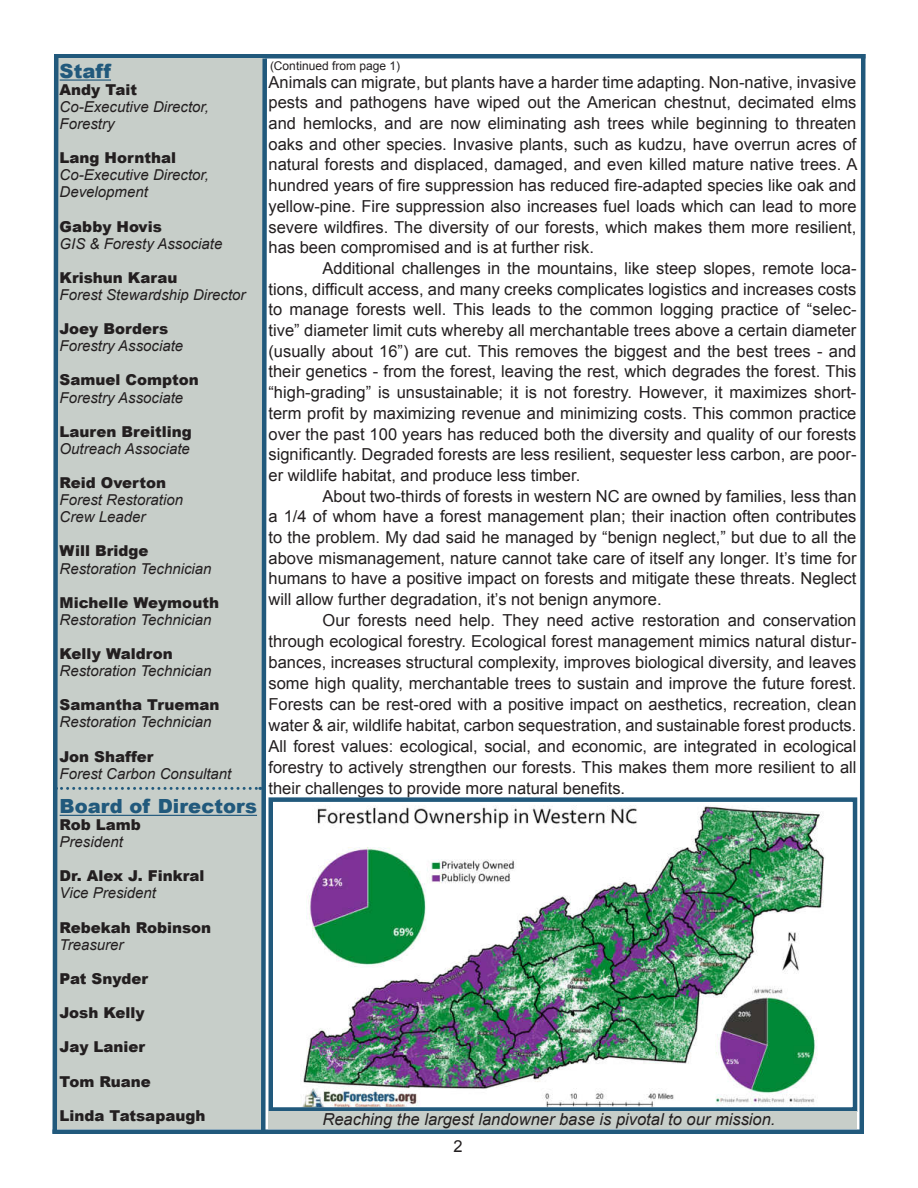
<style>
.page{position:relative;width:918px;height:1188px;background:#fff}
.page>*{position:absolute;margin:0;border:0;box-sizing:border-box;transform-origin:0 0}
.t1{font:900 19.5px "Arial";color:#21597c}
.t2{font:16.5px/20.7px "Arial";color:#231f20;text-align:justify}
.t3{font:italic 16.5px "Arial";color:#231f20}
.t4{font:italic 15px/17.1px "Arial";color:#231f20}
.t5{font:900 15px "Arial";color:#231f20}
.t6{font:12px "Arial";color:#231f20}
</style>
<div class="page">
<svg style="left:857px;top:58px;width:9px;height:1072px"></svg>
<hr style="left:57px;top:54px;width:809px;height:4px;background:#21597c">
<hr style="left:52px;top:1130px;width:812px;height:4px;background:#21597c">
<svg style="left:52px;top:54px;width:217px;height:1080px;background:#bfc8c5"></svg>
<img style="left:302px;top:805px;width:522px;height:302px">
<div style="left:269px;top:797px;width:588px;height:315px;border:4px solid #21597c"></div>
<div style="left:268px;top:1112px;width:589px;height:17px;background:#c7cec9"></div>
<p class="t1" style="left:60px;top:63px;width:53px">Staff</p>
<p class="t5" style="left:60px;top:84px;width:79px">Andy Tait</p>
<p class="t4" style="left:60px;top:98px;width:151px">Co-Executive Director,<br>Forestry</p>
<p class="t5" style="left:60px;top:152px;width:118px">Lang Hornthal</p>
<p class="t4" style="left:60px;top:167px;width:151px">Co-Executive Director,<br>Development</p>
<p class="t5" style="left:60px;top:221px;width:104px">Gabby Hovis</p>
<p class="t4" style="left:60px;top:235px;width:164px">GIS &amp; Foresty Associate</p>
<p class="t5" style="left:60px;top:272px;width:119px">Krishun Karau</p>
<p class="t4" style="left:60px;top:286px;width:187px">Forest Stewardship Director</p>
<p class="t5" style="left:60px;top:323px;width:110px">Joey Borders</p>
<p class="t4" style="left:60px;top:338px;width:125px">Forestry Associate</p>
<p class="t5" style="left:60px;top:374px;width:141px">Samuel Compton</p>
<p class="t4" style="left:60px;top:389px;width:125px">Forestry Associate</p>
<p class="t5" style="left:60px;top:426px;width:134px">Lauren Breitling</p>
<p class="t4" style="left:60px;top:440px;width:132px">Outreach Associate</p>
<p class="t5" style="left:60px;top:477px;width:108px">Reid Overton</p>
<p class="t4" style="left:60px;top:493px;width:125px">Forest Restoration<br>Crew Leader</p>
<p class="t5" style="left:60px;top:545px;width:90px">Will Bridge</p>
<p class="t4" style="left:60px;top:560px;width:154px">Restoration Technician</p>
<p class="t5" style="left:60px;top:597px;width:161px">Michelle Weymouth</p>
<p class="t4" style="left:60px;top:611px;width:154px">Restoration Technician</p>
<p class="t5" style="left:60px;top:648px;width:115px">Kelly Waldron</p>
<p class="t4" style="left:60px;top:663px;width:154px">Restoration Technician</p>
<p class="t5" style="left:60px;top:699px;width:161px">Samantha Trueman</p>
<p class="t4" style="left:60px;top:714px;width:154px">Restoration Technician</p>
<p class="t5" style="left:60px;top:751px;width:95px">Jon Shaffer</p>
<p class="t4" style="left:60px;top:766px;width:173px">Forest Carbon Consultant</p>
<p class="t1" style="left:60px;top:799px;width:199px">Board of Directors</p>
<p class="t5" style="left:60px;top:819px;width:83px">Rob Lamb</p>
<p class="t4" style="left:60px;top:835px;width:65px">President</p>
<p class="t5" style="left:60px;top:870px;width:146px">Dr. Alex J. Finkral</p>
<p class="t4" style="left:60px;top:885px;width:98px">Vice President</p>
<p class="t5" style="left:60px;top:922px;width:153px">Rebekah Robinson</p>
<p class="t4" style="left:60px;top:936px;width:65px">Treasurer</p>
<p class="t5" style="left:60px;top:973px;width:90px">Pat Snyder</p>
<p class="t5" style="left:60px;top:1007px;width:87px">Josh Kelly</p>
<p class="t5" style="left:60px;top:1041px;width:87px">Jay Lanier</p>
<p class="t5" style="left:60px;top:1076px;width:93px">Tom Ruane</p>
<p class="t5" style="left:60px;top:1110px;width:147px">Linda Tatsapaugh</p>
<p class="t6" style="left:270px;top:61px;width:132px">(Continued from page 1)</p>
<p class="t2" style="left:268px;top:73px;width:590px">Animals can migrate, but plants have a harder time adapting. Non-native, invasive pests and pathogens have wiped out the American chestnut, decimated elms and hemlocks, and are now eliminating ash trees while beginning to threaten oaks and other species. Invasive plants, such as kudzu, have overrun acres of natural forests and displaced, damaged, and even killed mature native trees. A hundred years of fire suppression has reduced fire-adapted species like oak and yellow-pine. Fire suppression also increases fuel loads which can lead to more severe wildfires. The diversity of our forests, which makes them more resilient, has been compromised and is at further risk.</p>
<p class="t2" style="left:268px;top:259px;width:590px;text-indent:54px">Additional challenges in the mountains, like steep slopes, remote loca&shy;tions, difficult access, and many creeks complicates logistics and increases costs to manage forests well. This leads to the common logging practice of “selec&shy;tive” diameter limit cuts whereby all merchantable trees above a certain diameter (usually about 16”) are cut. This removes the biggest and the best trees - and their genetics - from the forest, leaving the rest, which degrades the forest. This “high-grading” is unsustainable; it is not forestry. However, it maximizes short&shy;term profit by maximizing revenue and minimizing costs. This common practice over the past 100 years has reduced both the diversity and quality of our forests significantly. Degraded forests are less resilient, sequester less carbon, are poor&shy;er wildlife habitat, and produce less timber.</p>
<p class="t2" style="left:268px;top:487px;width:590px;text-indent:54px">About two-thirds of forests in western NC are owned by families, less than a 1/4 of whom have a forest management plan; their inaction often contributes to the problem. My dad said he managed by “benign neglect,” but due to all the above mismanagement, nature cannot take care of itself any longer. It’s time for humans to have a positive impact on forests and mitigate these threats. Neglect will allow further degradation, it’s not benign anymore.</p>
<p class="t2" style="left:268px;top:611px;width:590px;text-indent:54px">Our forests need help. They need active restoration and conservation through ecological forestry. Ecological forest management mimics natural distur&shy;bances, increases structural complexity, improves biological diversity, and leaves some high quality, merchantable trees to sustain and improve the future forest.<br>Forests can be rest-ored with a positive impact on aesthetics, recreation, clean water &amp; air, wildlife habitat, carbon sequestration, and sustainable forest products.<br>All forest values: ecological, social, and economic, are integrated in ecological forestry to actively strengthen our forests. This makes them more resilient to all their challenges to provide more natural benefits.</p>
<p class="t3" style="left:323px;top:1109px;width:454px">Reaching the largest landowner base is pivotal to our mission.</p>
<p class="t2" style="left:454px;top:1137px;width:11px">2</p>
</div>
